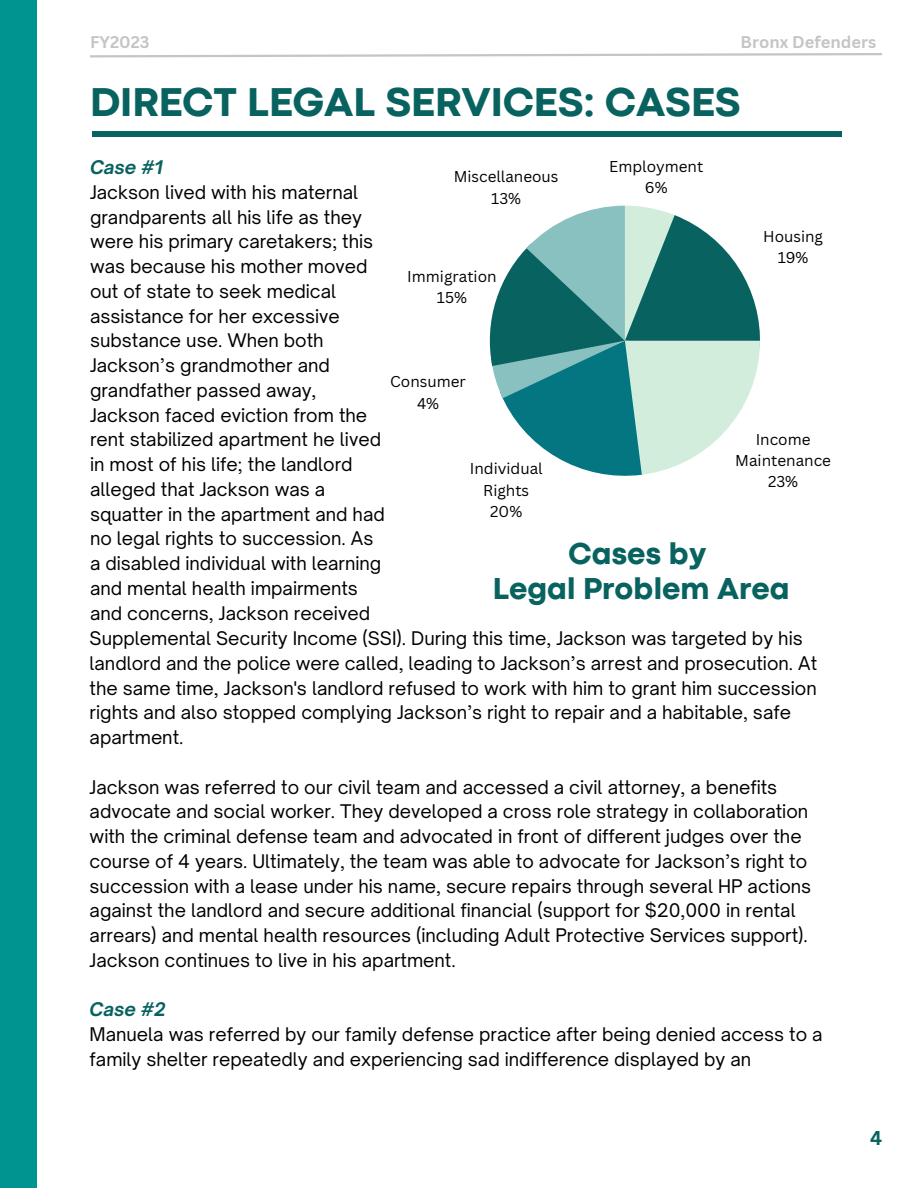
<style>
.page{position:relative;width:918px;height:1188px;background:#fff}
.page>*{position:absolute;margin:0;border:0;box-sizing:border-box;transform-origin:0 0}
.t1{font:800 42px "Codec Pro";color:#08625f}
.t2{font:800 31.5px "Codec Pro";color:#08625f}
.t3{font:700 19.5px "Canva Sans";color:#08625f}
.t4{font:18px/24.8px "Open Sauce One";color:#000}
.t5{font:italic 700 18px "Open Sauce One";color:#08625f}
.t6{font:700 16.5px "Canva Sans";color:#c3c5c6}
.t7{font:15.3px "Canva Sans";color:#000}
</style>
<div class="page">
<div style="left:0;top:0;width:37px;height:1188px;background:#009490"></div>
<div style="left:92px;top:131px;width:750px;height:5px;background:#08625f"></div>
<svg style="left:90px;top:53px;width:792px;height:5px"></svg>
<svg style="left:490px;top:206px;width:270px;height:270px"></svg>
<div style="left:744px;top:428px;width:165px;height:62px;background:#fff"></div>
<div style="left:387px;top:460px;width:165px;height:62px;background:#fff"></div>
<p class="t6" style="left:90px;top:31px;width:61px">FY2023</p>
<p class="t6" style="left:741px;top:31px;width:137px">Bronx Defenders</p>
<p class="t1" style="left:90px;top:87px;width:652px">DIRECT LEGAL SERVICES: CASES</p>
<p class="t5" style="left:90px;top:156px;width:74px">Case #1</p>
<p class="t4" style="left:90px;top:180px;width:296px">Jackson lived with his maternal grandparents all his life as they were his primary caretakers; this was because his mother moved out of state to seek medical assistance for her excessive substance use. When both<br>Jackson’s grandmother and grandfather passed away,<br>Jackson faced eviction from the rent stabilized apartment he lived in most of his life; the landlord alleged that Jackson was a squatter in the apartment and had no legal rights to succession. As a disabled individual with learning and mental health impairments and concerns, Jackson received</p>
<p class="t4" style="left:90px;top:626px;width:729px">Supplemental Security Income (SSI). During this time, Jackson was targeted by his landlord and the police were called, leading to Jackson’s arrest and prosecution. At the same time, Jackson's landlord refused to work with him to grant him succession rights and also stopped complying Jackson’s right to repair and a habitable, safe apartment.</p>
<p class="t4" style="left:90px;top:774px;width:723px">Jackson was referred to our civil team and accessed a civil attorney, a benefits advocate and social worker. They developed a cross role strategy in collaboration with the criminal defense team and advocated in front of different judges over the course of 4 years. Ultimately, the team was able to advocate for Jackson’s right to succession with a lease under his name, secure repairs through several HP actions against the landlord and secure additional financial (support for $20,000 in rental arrears) and mental health resources (including Adult Protective Services support).<br>Jackson continues to live in his apartment.</p>
<p class="t5" style="left:90px;top:998px;width:78px">Case #2</p>
<p class="t4" style="left:90px;top:1022px;width:735px">Manuela was referred by our family defense practice after being denied access to a family shelter repeatedly and experiencing sad indifference displayed by an</p>
<p class="t7" style="left:609px;top:155px;width:96px">Employment</p>
<p class="t7" style="left:645px;top:177px;width:24px">6%</p>
<p class="t7" style="left:454px;top:166px;width:106px">Miscellaneous</p>
<p class="t7" style="left:491px;top:187px;width:31px">13%</p>
<p class="t7" style="left:763px;top:225px;width:61px">Housing</p>
<p class="t7" style="left:778px;top:247px;width:32px">19%</p>
<p class="t7" style="left:407px;top:265px;width:91px">Immigration</p>
<p class="t7" style="left:437px;top:287px;width:32px">15%</p>
<p class="t7" style="left:375px;top:273px;width:91px">Immigration</p>
<p class="t7" style="left:390px;top:371px;width:77px">Consumer</p>
<p class="t7" style="left:417px;top:392px;width:24px">4%</p>
<p class="t7" style="left:756px;top:428px;width:56px">Income</p>
<p class="t7" style="left:735px;top:450px;width:97px">Maintenance</p>
<p class="t7" style="left:768px;top:471px;width:32px">23%</p>
<p class="t7" style="left:812px;top:451px;width:32px">23%</p>
<p class="t7" style="left:470px;top:458px;width:74px">Individual</p>
<p class="t7" style="left:483px;top:479px;width:48px">Rights</p>
<p class="t7" style="left:490px;top:501px;width:34px">20%</p>
<p class="t7" style="left:422px;top:466px;width:124px">Individual Rights</p>
<p class="t7" style="left:467px;top:487px;width:33px">20%</p>
<p class="t2" style="left:569px;top:543px;width:139px">Cases by</p>
<p class="t2" style="left:493px;top:577px;width:298px">Legal Problem Area</p>
<p class="t3" style="left:870px;top:1124px;width:14px">4</p>
</div>
